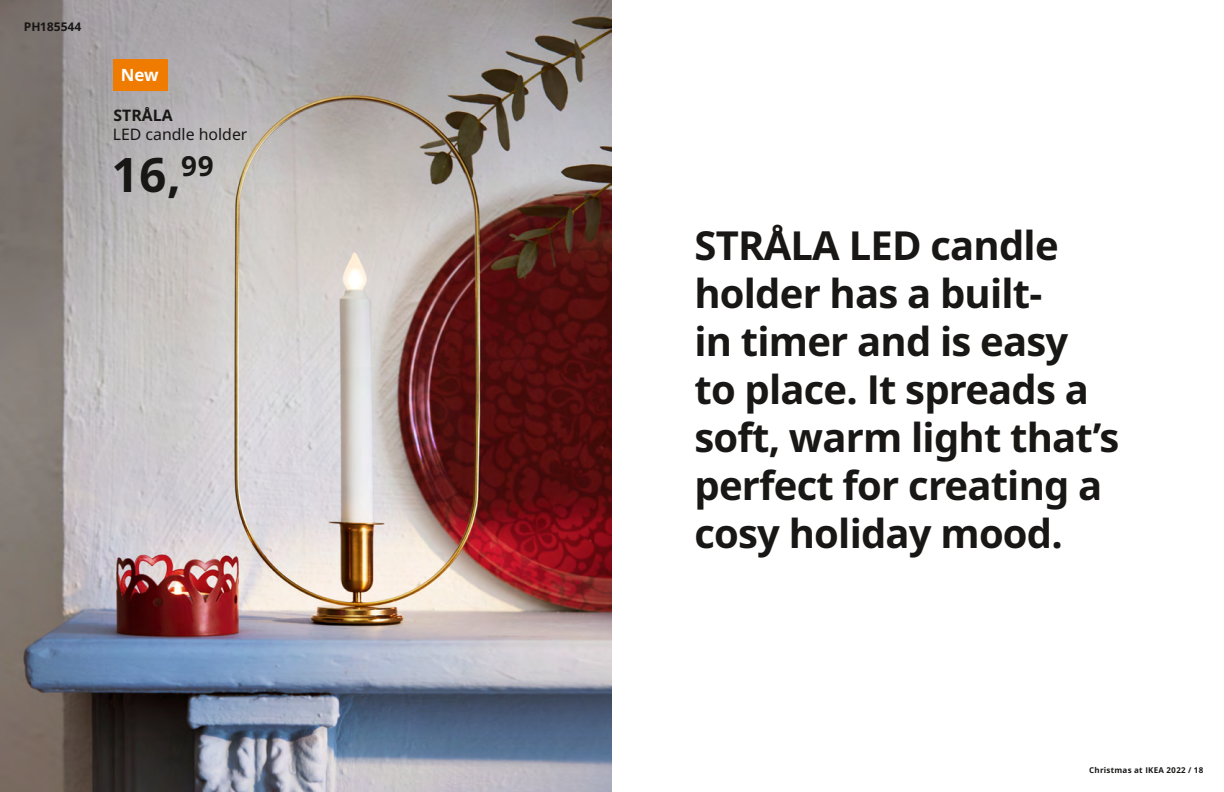
<style>
.page{position:relative;width:1224px;height:792px;background:#fff}
.page>*{position:absolute;margin:0;border:0;box-sizing:border-box;transform-origin:0 0}
.t1{font:700 47.6px "Noto IKEA Latin";color:#181716}
.t2{font:700 40px/48px "Noto IKEA Latin";letter-spacing:-.02em;color:#181716}
.t3{font:700 16.9px "Noto IKEA Latin";color:#fff}
.t4{font:15.9px "Noto IKEA Latin";color:#181716}
.t5{font:700 15.9px "Noto IKEA Latin";color:#181716}
.t6{font:700 12px "Noto IKEA Latin";color:#181716}
.t7{font:700 8px "Noto IKEA Latin";letter-spacing:.03em;color:#181716}
</style>
<div class="page">
<img style="left:0;top:0;width:612px;height:792px">
<div style="left:113px;top:60px;width:54px;height:31px;background:#ef7c00"></div>
<p class="t6" style="left:24px;top:18px;width:59px">PH185544</p>
<p class="t3" style="left:121px;top:63px;width:39px">New</p>
<p class="t5" style="left:114px;top:104px;width:61px">STRÅLA</p>
<p class="t4" style="left:113px;top:123px;width:136px">LED candle holder</p>
<p class="t1" style="left:114px;top:141px;width:102px">16,<sup>99</sup></p>
<p class="t2" style="left:694px;top:221px;width:426px">STRÅLA LED candle holder has a built-<br>in timer and is easy to place. It spreads a soft, warm light that’s perfect for creating a cosy holiday mood.</p>
<p class="t7" style="left:1089px;top:765px;width:116px">Christmas at IKEA 2022 / 18</p>
</div>
